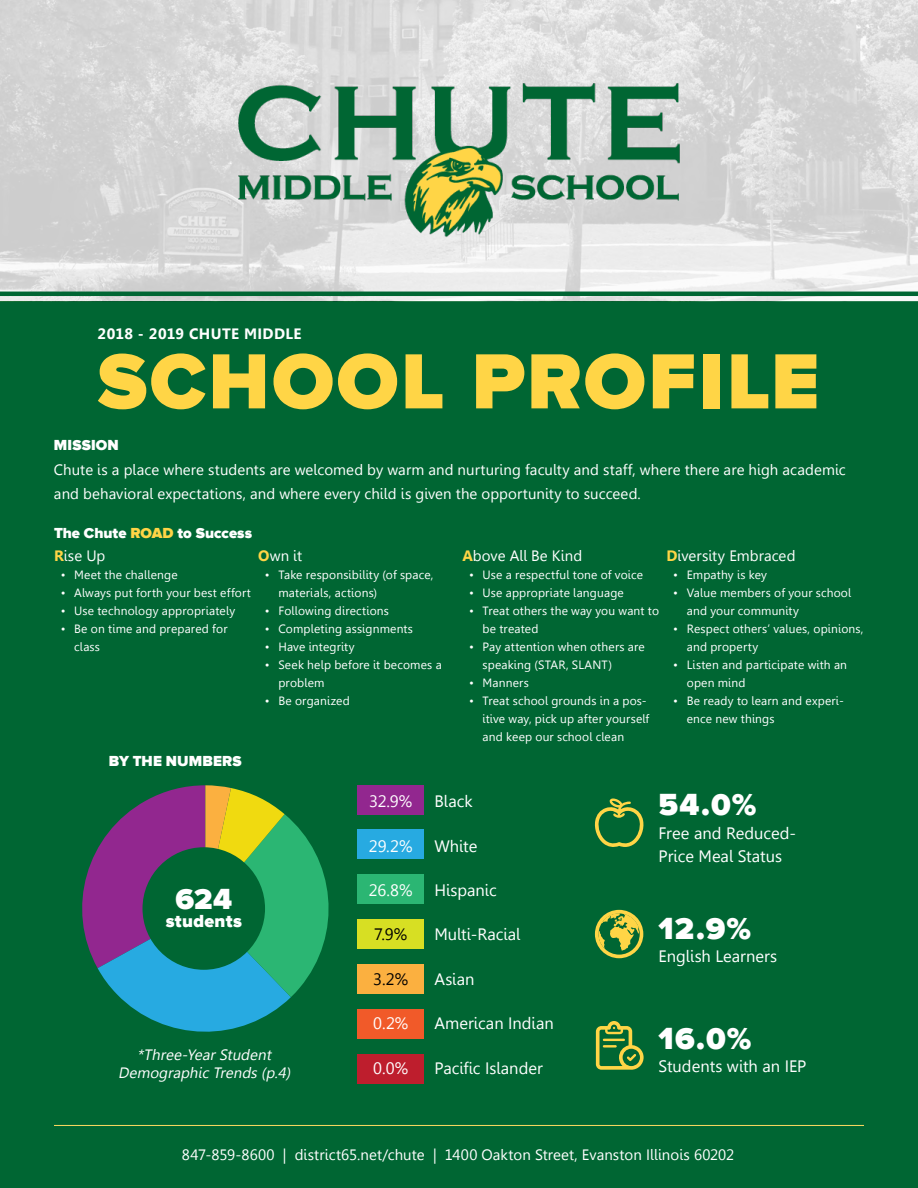
<style>
.page{position:relative;width:918px;height:1188px;background:#fff}
.page>*{position:absolute;margin:0;border:0;box-sizing:border-box;transform-origin:0 0}
.t1{font:900 81px "Proxima NW01";letter-spacing:.03em;color:#ffd546}
.t2{font:900 31.5px "Proxima NW01";color:#fff}
.t3{font:900 30px "Proxima NW01";color:#fff}
.t4{font:900 18px "Proxima NW01";letter-spacing:.02em;color:#fff}
.t5{font:16.5px/23.2px "Leelawadee";color:#fff}
.t6{font:16.5px "Leelawadee";color:#000}
.t7{font:15px/24.6px "Leelawadee";letter-spacing:.005em;color:#fff}
.t8{font:900 15px "Proxima NW01";letter-spacing:.005em;color:#fff}
.t9{font:italic 15px/18.6px "Leelawadee";color:#fff;text-align:center}
.t10{font:700 15px "Leelawadee";letter-spacing:.025em;color:#fff}
.t11{font:12px/18px "Leelawadee";letter-spacing:.015em;color:#fff}
.s1{color:#ffd546}
.s2{font-weight:700;color:#ffd546}
</style>
<div class="page">
<div style="left:0;top:301px;width:918px;height:887px;background:#063"></div>
<svg style="left:82px;top:785px;width:247px;height:247px"></svg>
<svg style="left:0;top:0;width:918px;height:301px;background:#dbdbdb"></svg>
<img style="left:233px;top:78px;width:452px;height:166px">
<div style="left:143px;top:847px;width:122px;height:123px;background:#063;border-radius:50%"></div>
<div style="left:357px;top:1054px;width:66px;height:30px;background:#be1e2d"></div>
<div style="left:357px;top:1009px;width:66px;height:30px;background:#f15a29"></div>
<div style="left:357px;top:964px;width:66px;height:30px;background:#fbb040"></div>
<div style="left:357px;top:919px;width:66px;height:30px;background:#d7df23"></div>
<div style="left:357px;top:874px;width:66px;height:30px;background:#2bb673"></div>
<div style="left:357px;top:829px;width:66px;height:30px;background:#27aae1"></div>
<div style="left:357px;top:785px;width:66px;height:30px;background:#92278f"></div>
<svg style="left:594px;top:798px;width:50px;height:49px"></svg>
<svg style="left:596px;top:1021px;width:48px;height:49px"></svg>
<hr style="left:603px;top:1039px;width:22px;height:2px;background:#ffd546">
<hr style="left:603px;top:1045px;width:14px;height:3px;background:#ffd546">
<svg style="left:595px;top:910px;width:48px;height:48px"></svg>
<hr style="left:54px;top:1125px;width:810px;height:1px;background:#ffdb62">
<hr style="left:0;top:292px;width:918px;height:4px;background:#063">
<p class="t10" style="left:98px;top:325px;width:205px">2018 - 2019 CHUTE MIDDLE</p>
<h1 class="t1" style="left:98px;top:335px;width:723px">SCHOOL PROFILE</h1>
<p class="t8" style="left:54px;top:436px;width:66px">MISSION</p>
<p class="t7" style="left:54px;top:457px;width:793px">Chute is a place where students are welcomed by warm and nurturing faculty and staff, where there are high academic and behavioral expectations, and where every child is given the opportunity to succeed.</p>
<p class="t8" style="left:54px;top:524px;width:200px">The Chute <span class="s1">ROAD</span> to Success</p>
<p class="t7" style="left:54px;top:544px;width:53px"><span class="s2">R</span>ise Up</p>
<p class="t11" style="left:61px;top:566px;width:119px">• Meet the challenge</p>
<p class="t11" style="left:61px;top:584px;width:192px">• Always put forth your best effort</p>
<p class="t11" style="left:61px;top:602px;width:176px">• Use technology appropriately</p>
<p class="t11" style="left:74px;top:620px;width:155px;text-indent:-14px">• Be on time and prepared for class</p>
<p class="t7" style="left:258px;top:544px;width:45px"><span class="s2">O</span>wn it</p>
<p class="t11" style="left:278px;top:566px;width:157px;text-indent:-14px">• Take responsibility (of space, materials, actions)</p>
<p class="t11" style="left:265px;top:602px;width:126px">• Following directions</p>
<p class="t11" style="left:265px;top:620px;width:150px">• Completing assignments</p>
<p class="t11" style="left:265px;top:638px;width:91px">• Have integrity</p>
<p class="t11" style="left:278px;top:656px;width:165px;text-indent:-14px">• Seek help before it becomes a problem</p>
<p class="t11" style="left:265px;top:692px;width:86px">• Be organized</p>
<p class="t8" style="left:109px;top:752px;width:134px">BY THE NUMBERS</p>
<p class="t7" style="left:462px;top:544px;width:121px"><span class="s2">A</span>bove All Be Kind</p>
<p class="t11" style="left:469px;top:566px;width:175px">• Use a respectful tone of voice</p>
<p class="t11" style="left:469px;top:584px;width:156px">• Use appropriate language</p>
<p class="t11" style="left:483px;top:602px;width:178px;text-indent:-14px">• Treat others the way you want to be treated</p>
<p class="t11" style="left:483px;top:638px;width:164px;text-indent:-14px">• Pay attention when others are speaking (STAR, SLANT)</p>
<p class="t11" style="left:469px;top:674px;width:61px">• Manners</p>
<p class="t11" style="left:483px;top:692px;width:168px;text-indent:-14px">• Treat school grounds in a pos&shy;itive way, pick up after yourself and keep our school clean</p>
<p class="t7" style="left:667px;top:544px;width:130px"><span class="s2">D</span>iversity Embraced</p>
<p class="t11" style="left:673px;top:566px;width:95px">• Empathy is key</p>
<p class="t11" style="left:687px;top:584px;width:166px;text-indent:-14px">• Value members of your school and your community</p>
<p class="t11" style="left:687px;top:620px;width:178px;text-indent:-14px">• Respect others’ values, opinions, and property</p>
<p class="t11" style="left:687px;top:656px;width:162px;text-indent:-14px">• Listen and participate with an open mind</p>
<p class="t11" style="left:687px;top:692px;width:158px;text-indent:-14px">• Be ready to learn and experi&shy;ence new things</p>
<h3 class="t3" style="left:175px;top:881px;width:58px">624</h3>
<h3 class="t4" style="left:166px;top:911px;width:78px">students</h3>
<p class="t9" style="left:118px;top:1045px;width:177px">*Three-Year Student<br>Demographic Trends (p.4)</p>
<h3 class="t5" style="left:369px;top:790px;width:45px">32.9%</h3>
<h3 class="t5" style="left:369px;top:834px;width:45px">29.2%</h3>
<h3 class="t5" style="left:369px;top:879px;width:45px">26.8%</h3>
<h3 class="t6" style="left:374px;top:925px;width:35px">7.9%</h3>
<h3 class="t6" style="left:373px;top:969px;width:37px">3.2%</h3>
<h3 class="t5" style="left:373px;top:1012px;width:37px">0.2%</h3>
<h3 class="t5" style="left:373px;top:1056px;width:36px">0.0%</h3>
<h3 class="t5" style="left:434px;top:790px;width:40px">Black</h3>
<h3 class="t5" style="left:434px;top:834px;width:44px">White</h3>
<h3 class="t5" style="left:434px;top:879px;width:64px">Hispanic</h3>
<h3 class="t5" style="left:434px;top:923px;width:88px">Multi-Racial</h3>
<h3 class="t5" style="left:434px;top:967px;width:42px">Asian</h3>
<h3 class="t5" style="left:434px;top:1012px;width:121px">American Indian</h3>
<h3 class="t5" style="left:434px;top:1056px;width:110px">Pacific Islander</h3>
<h2 class="t2" style="left:659px;top:787px;width:99px">54.0%</h2>
<h3 class="t5" style="left:659px;top:821px;width:139px">Free and Reduced-<br>Price Meal Status</h3>
<h2 class="t2" style="left:659px;top:910px;width:94px">12.9%</h2>
<h3 class="t5" style="left:659px;top:945px;width:120px">English Learners</h3>
<h2 class="t2" style="left:659px;top:1020px;width:94px">16.0%</h2>
<h3 class="t5" style="left:659px;top:1055px;width:149px">Students with an IEP</h3>
<p class="t7" style="left:182px;top:1143px;width:554px">847-859-8600 | district65.net/chute | 1400 Oakton Street, Evanston Illinois 60202</p>
</div>
